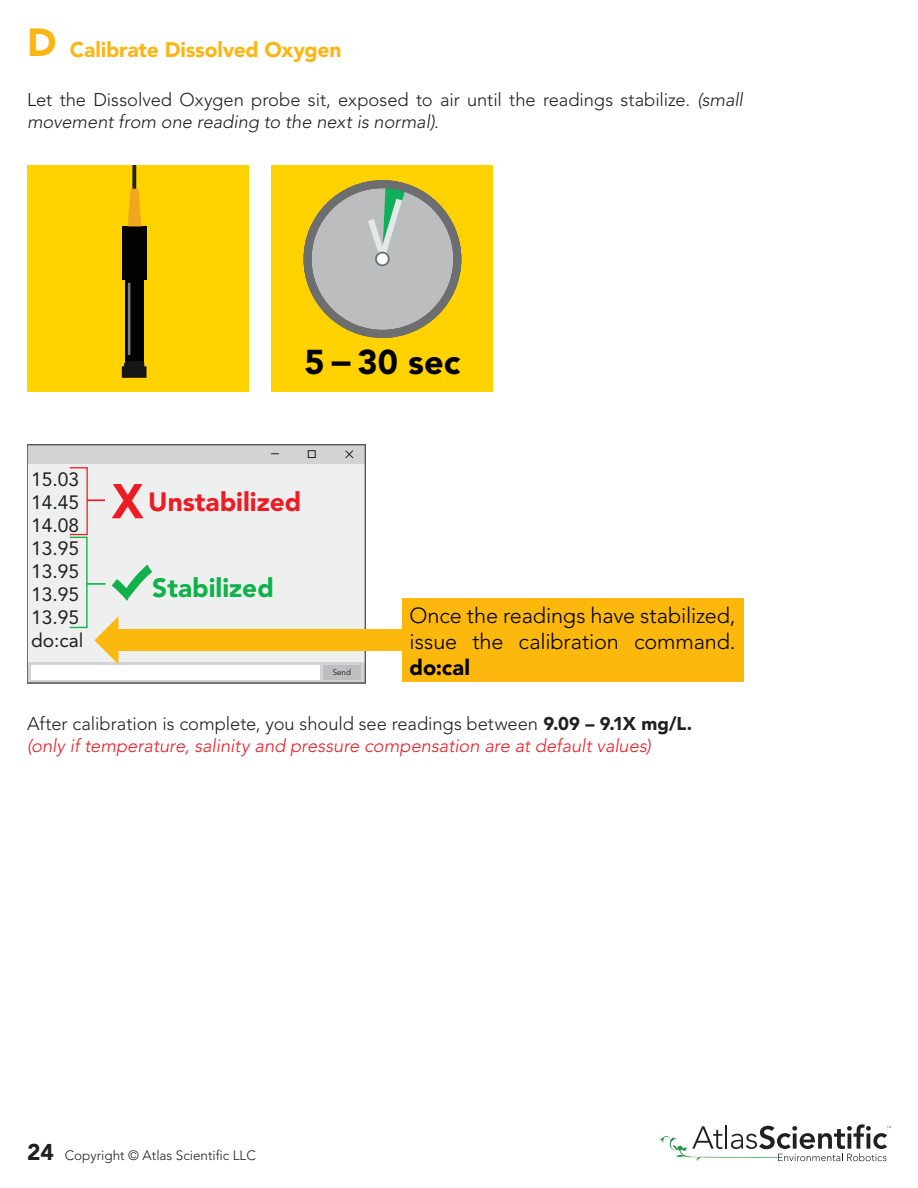
<style>
.page{position:relative;width:918px;height:1188px;background:#fff}
.page>*{position:absolute;margin:0;border:0;box-sizing:border-box;transform-origin:0 0}
.t1{font:900 34.2px "Avenir LT Pro";color:#010102}
.t2{font:300 21.6px/26px "Avenir LT Pro";letter-spacing:-.005em;color:#000}
.t3{font:900 21.6px "Avenir LT Pro";color:#000}
.t4{font:900 21px "Avenir LT Pro";letter-spacing:-.01em;color:#fcb613}
.t5{font:19.2px/23.1px "Avenir";color:#221f1f}
.t6{font:italic 300 18.3px/22px "Avenir LT Pro";color:#ed1c24}
.t7{font:300 18.3px/22px "Avenir LT Pro";letter-spacing:-.005em;color:#221f1f}
.t8{font:300 13.5px "Avenir LT Pro";color:#221f1f}
.t9{font:900 12.75px "Avenir";color:#ed1c24}
.t10{font:900 12.75px "Avenir";color:#10b14b}
.t11{font:300 7.95px "Avenir";color:#020203}
.s1{font-size:38.85px}
.s2{font-style:italic}
.s3{font-style:normal;color:#221f1f}
.s4{font-weight:900;font-style:normal;color:#221f1f}
.s5{font-weight:900;font-size:22.65px}
</style>
<div class="page">
<svg style="left:27px;top:445px;width:338px;height:239px"></svg>
<div style="left:69px;top:467px;width:19px;height:68px;border:1px solid #ed1c24"></div>
<svg style="left:87px;top:499px;width:18px;height:2px"></svg>
<svg style="left:112px;top:484px;width:32px;height:34px"></svg>
<div style="left:69px;top:537px;width:19px;height:91px;border:1px solid #10b14b"></div>
<svg style="left:87px;top:583px;width:18px;height:2px"></svg>
<svg style="left:112px;top:565px;width:40px;height:36px"></svg>
<svg style="left:94px;top:616px;width:25px;height:48px"></svg>
<div style="left:113px;top:629px;width:305px;height:22px;background:#fdb80d"></div>
<div style="left:402px;top:599px;width:341px;height:83px;background:#fdb80d"></div>
<div style="left:27px;top:165px;width:222px;height:227px;background:#ffd200"></div>
<div style="left:271px;top:165px;width:222px;height:227px;background:#ffd200"></div>
<div style="left:308px;top:184px;width:149px;height:150px;background:#bbbdbf;border-radius:50%"></div>
<svg style="left:368px;top:189px;width:38px;height:66px"></svg>
<div style="left:376px;top:253px;width:13px;height:12px;background:#fff;border-radius:50%"></div>
<div style="left:375px;top:252px;width:15px;height:14px;border:2px solid #6c6e70;border-radius:50%"></div>
<div style="left:304px;top:180px;width:157px;height:158px;border:8px solid #6c6e70;border-radius:50%"></div>
<svg style="left:132px;top:165px;width:4px;height:24px"></svg>
<div style="left:123px;top:226px;width:24px;height:54px;background:#020203"></div>
<div style="left:125px;top:279px;width:19px;height:82px;background:#020203"></div>
<svg style="left:128px;top:189px;width:13px;height:37px"></svg>
<svg style="left:122px;top:361px;width:25px;height:17px"></svg>
<hr style="left:128px;top:283px;width:2px;height:72px;background:#fff">
<svg style="left:660px;top:1124px;width:231px;height:37px"></svg>
<p class="t4" style="left:27px;top:41px;width:316px"><span class="s1">D</span> Calibrate Dissolved Oxygen</p>
<p class="t7" style="left:27px;top:91px;width:718px">Let the Dissolved Oxygen probe sit, exposed to air until the readings stabilize. <span class="s2">(small movement from one reading to the next is normal)</span>.</p>
<p class="t5" style="left:31px;top:468px;width:54px">15.03<br>14.45<br>14.08<br>13.95<br>13.95<br>13.95<br>13.95 do:cal</p>
<h1 class="t1" style="left:305px;top:342px;width:157px">5 − 30 sec</h1>
<p class="t9" style="left:148px;top:500px;width:155px">Unstabilized</p>
<p class="t10" style="left:152px;top:585px;width:123px">Stabilized</p>
<p class="t11" style="left:333px;top:668px;width:19px">Send</p>
<p class="t2" style="left:410px;top:604px;width:328px">Once the readings have stabilized, issue the calibration command.</p>
<p class="t3" style="left:410px;top:658px;width:62px">do:cal</p>
<p class="t6" style="left:27px;top:714px;width:667px"><span class="s3">After calibration is complete, you should see readings between</span> <span class="s4">9.09 – 9.1X mg/L. </span>(only if temperature, salinity and pressure compensation are at default values)</p>
<p class="t8" style="left:27px;top:1150px;width:230px"><span class="s5">24</span> Copyright © Atlas Scientific LLC</p>
</div>
